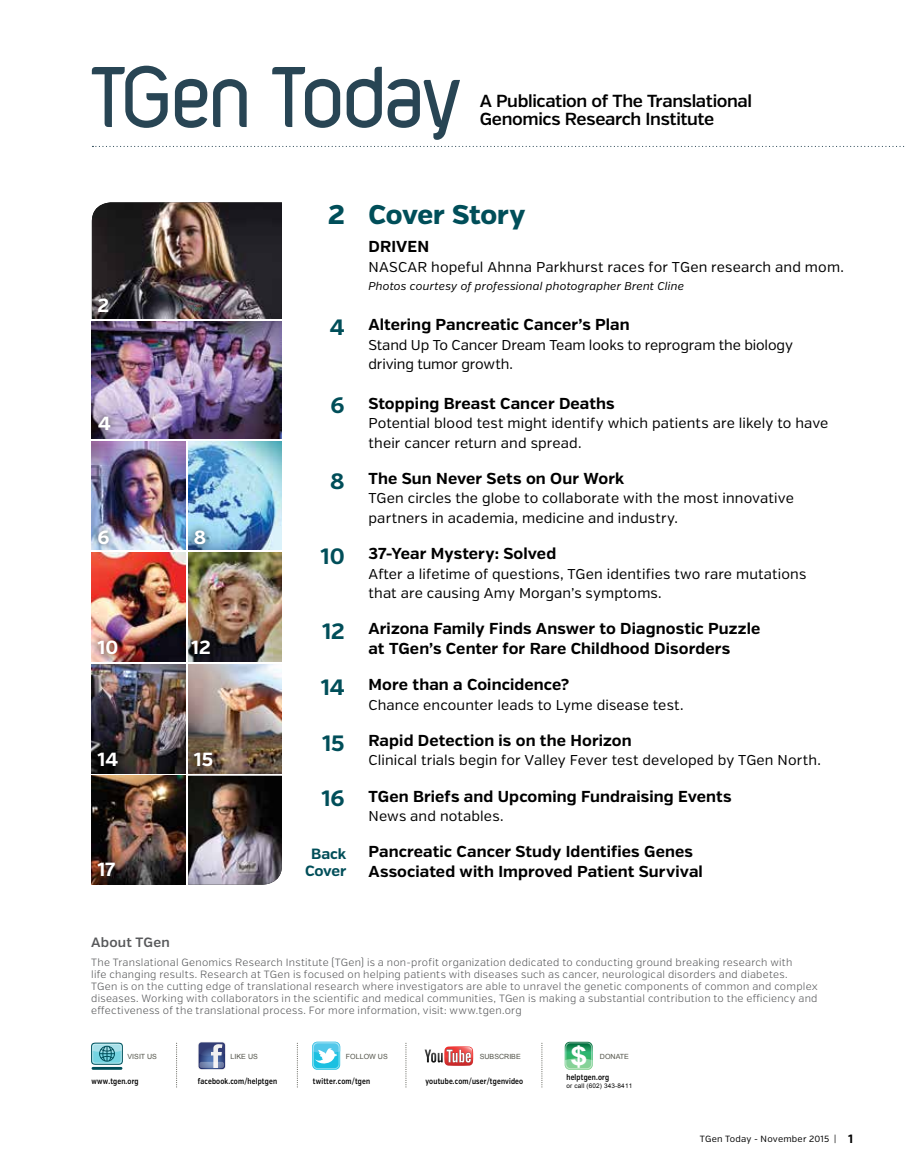
<style>
.page{position:relative;width:905px;height:1175px;background:#fff}
.page>*{position:absolute;margin:0;border:0;box-sizing:border-box;transform-origin:0 0}
.t1{font:800 27px "Verb";letter-spacing:-.01em;color:#004e59}
.t2{font:700 25.65px "Arial";color:#fff;scale:1.23 1}
.t3{font:700 19.05px "Verb";letter-spacing:-.005em;color:#fff}
.t4{font:600 17.4px/18.5px "Verb";letter-spacing:-.02em;color:#000}
.t5{font:700 15.9px/19.5px "Verb";letter-spacing:.005em;color:#000}
.t6{font:700 14.85px/16.6px "Verb";letter-spacing:-.01em;color:#004e59;text-align:center}
.t7{font:14.25px/19.5px "Verb";letter-spacing:.01em;color:#000}
.t8{font:14.25px/19.5px "Verb";letter-spacing:-.01em;color:#000}
.t9{font:600 13.5px "Verb";letter-spacing:.015em;color:#58595b}
.t10{font:italic 11.25px "Verb";letter-spacing:.015em;color:#000}
.t11{font:300 10.5px/12px "Verb";letter-spacing:.02em;color:#58595b}
.t12{font:9px "Verb";letter-spacing:.025em;color:#000}
.t13{font:600 8.1px "Verb Cond";letter-spacing:.025em;color:#000;scale:.85 1}
.t14{font:7.05px "Arial";color:#525349}
.t15{font:6.45px "Arial";letter-spacing:.025em;color:#000}
.s1{font-size:22.2px;color:#004e59}
.s2{font-weight:700;font-size:12px}
</style>
<div class="page">
<img style="left:188px;top:664px;width:94px;height:109px">
<img style="left:92px;top:664px;width:94px;height:109px">
<img style="left:92px;top:776px;width:94px;height:108px">
<svg style="left:92px;top:146px;width:813px;height:1px"></svg>
<svg style="left:92px;top:66px;width:368px;height:74px"></svg>
<img style="left:188px;top:441px;width:94px;height:109px">
<img style="left:188px;top:552px;width:94px;height:109px">
<img style="left:92px;top:202px;width:190px;height:117px">
<img style="left:92px;top:441px;width:94px;height:109px">
<img style="left:92px;top:552px;width:94px;height:109px">
<div style="left:90px;top:290px;width:26px;height:30px;background:#000;opacity:.75"></div>
<svg style="left:312px;top:1041px;width:28px;height:28px"></svg>
<svg style="left:198px;top:1041px;width:28px;height:28px"></svg>
<svg style="left:198px;top:1042px;width:27px;height:27px"></svg>
<svg style="left:199px;top:1061px;width:25px;height:6px"></svg>
<svg style="left:297px;top:1043px;width:1px;height:45px"></svg>
<svg style="left:176px;top:1043px;width:1px;height:45px"></svg>
<svg style="left:405px;top:1043px;width:1px;height:45px"></svg>
<svg style="left:541px;top:1043px;width:1px;height:45px"></svg>
<svg style="left:564px;top:1041px;width:28px;height:28px"></svg>
<svg style="left:424px;top:1046px;width:49px;height:19px"></svg>
<div style="left:91px;top:1042px;width:32px;height:22px;border:1px solid #004e59;border-radius:4px"></div>
<hr style="left:92px;top:1066px;width:30px;height:3px;background:#004e59">
<svg style="left:92px;top:1043px;width:30px;height:20px"></svg>
<img style="left:188px;top:776px;width:94px;height:108px">
<div style="left:90px;top:523px;width:27px;height:29px;background:#000;opacity:.75"></div>
<div style="left:90px;top:633px;width:36px;height:29px;background:#000;opacity:.75"></div>
<div style="left:186px;top:523px;width:27px;height:29px;background:#000;opacity:.75"></div>
<div style="left:90px;top:744px;width:36px;height:29px;background:#000;opacity:.75"></div>
<div style="left:90px;top:854px;width:33px;height:30px;background:#000;opacity:.75"></div>
<div style="left:186px;top:743px;width:35px;height:30px;background:#000;opacity:.75"></div>
<div style="left:183px;top:633px;width:35px;height:30px;background:#000;opacity:.75"></div>
<img style="left:91px;top:321px;width:191px;height:117px">
<div style="left:90px;top:408px;width:28px;height:30px;background:#000;opacity:.75"></div>
<h3 class="t3" style="left:98px;top:293px;width:13px">2</h3>
<h3 class="t3" style="left:98px;top:412px;width:14px">4</h3>
<h3 class="t3" style="left:97px;top:526px;width:14px">6</h3>
<h3 class="t3" style="left:98px;top:636px;width:22px">10</h3>
<h3 class="t3" style="left:98px;top:747px;width:22px">14</h3>
<h3 class="t3" style="left:98px;top:858px;width:19px">17</h3>
<h3 class="t3" style="left:194px;top:526px;width:14px">8</h3>
<h3 class="t3" style="left:191px;top:636px;width:21px">12</h3>
<h3 class="t3" style="left:194px;top:747px;width:21px">15</h3>
<h3 class="t4" style="left:480px;top:92px;width:274px">A Publication of The Translational<br>Genomics Research Institute</h3>
<h1 class="t1" style="left:328px;top:198px;width:199px">2 Cover Story</h1>
<h3 class="t5" style="left:368px;top:237px;width:62px">DRIVEN</h3>
<h3 class="t7" style="left:368px;top:257px;width:477px">NASCAR hopeful Ahnna Parkhurst races for TGen research and mom.</h3>
<p class="t10" style="left:368px;top:279px;width:317px">Photos courtesy of professional photographer Brent Cline</p>
<h3 class="t5" style="left:330px;top:315px;width:301px"><span class="s1">4</span> Altering Pancreatic Cancer’s Plan</h3>
<h3 class="t8" style="left:368px;top:335px;width:426px">Stand Up To Cancer Dream Team looks to reprogram the biology driving tumor growth.</h3>
<h3 class="t5" style="left:330px;top:393px;width:285px"><span class="s1">6</span> Stopping Breast Cancer Deaths</h3>
<h3 class="t7" style="left:368px;top:413px;width:461px">Potential blood test might identify which patients are likely to have their cancer return and spread.</h3>
<h3 class="t5" style="left:330px;top:469px;width:295px"><span class="s1">8</span> The Sun Never Sets on Our Work</h3>
<h3 class="t7" style="left:368px;top:489px;width:427px">TGen circles the globe to collaborate with the most innovative partners in academia, medicine and industry.</h3>
<h3 class="t5" style="left:320px;top:544px;width:237px"><span class="s1">10</span> 37-Year Mystery: Solved</h3>
<h3 class="t7" style="left:368px;top:564px;width:439px">After a lifetime of questions, TGen identifies two rare mutations that are causing Amy Morgan’s symptoms.</h3>
<h3 class="t5" style="left:368px;top:619px;width:393px;text-indent:-46px"><span class="s1">12</span> Arizona Family Finds Answer to Diagnostic Puzzle at TGen’s Center for Rare Childhood Disorders</h3>
<h3 class="t5" style="left:321px;top:675px;width:250px"><span class="s1">14</span> More than a Coincidence?</h3>
<h3 class="t7" style="left:368px;top:695px;width:316px">Chance encounter leads to Lyme disease test.</h3>
<h3 class="t5" style="left:322px;top:731px;width:311px"><span class="s1">15</span> Rapid Detection is on the Horizon</h3>
<h3 class="t7" style="left:368px;top:751px;width:454px">Clinical trials begin for Valley Fever test developed by TGen North.</h3>
<h3 class="t5" style="left:321px;top:786px;width:411px"><span class="s1">16</span> TGen Briefs and Upcoming Fundraising Events</h3>
<h3 class="t7" style="left:368px;top:806px;width:136px">News and notables.</h3>
<h3 class="t5" style="left:368px;top:842px;width:336px">Pancreatic Cancer Study Identifies Genes<br>Associated with Improved Patient Survival</h3>
<h3 class="t6" style="left:305px;top:845px;width:43px">Back<br>Cover</h3>
<p class="t9" style="left:91px;top:934px;width:80px">About TGen</p>
<p class="t11" style="left:91px;top:956px;width:728px">The Translational Genomics Research Institute (TGen) is a non-profit organization dedicated to conducting ground breaking research with<br>life changing results. Research at TGen is focused on helping patients with diseases such as cancer, neurological disorders and diabetes.<br>TGen is on the cutting edge of translational research where investigators are able to unravel the genetic components of common and complex diseases. Working with collaborators in the scientific and medical communities, TGen is making a substantial contribution to the efficiency and effectiveness of the translational process. For more information, visit: www.tgen.org</p>
<p class="t14" style="left:127px;top:1051px;width:31px">VISIT US</p>
<p class="t14" style="left:231px;top:1051px;width:29px">LIKE US</p>
<p class="t14" style="left:346px;top:1051px;width:43px">FOLLOW US</p>
<p class="t14" style="left:479px;top:1051px;width:43px">SUBSCRIBE</p>
<h2 class="t2" style="left:570px;top:1038px;width:16px">$</h2>
<p class="t14" style="left:600px;top:1051px;width:31px">DONATE</p>
<p class="t13" style="left:92px;top:1075px;width:57px">www.tgen.org</p>
<p class="t13" style="left:198px;top:1075px;width:95px">facebook.com/helptgen</p>
<p class="t13" style="left:313px;top:1075px;width:69px">twitter.com/tgen</p>
<p class="t13" style="left:425px;top:1075px;width:117px">youtube.com/user/tgenvideo</p>
<p class="t13" style="left:566px;top:1072px;width:52px">helptgen.org</p>
<p class="t15" style="left:566px;top:1081px;width:67px">or call (602) 343-8411</p>
<p class="t12" style="left:700px;top:1133px;width:155px">TGen Today - November 2015 | <span class="s2">1</span></p>
</div>
